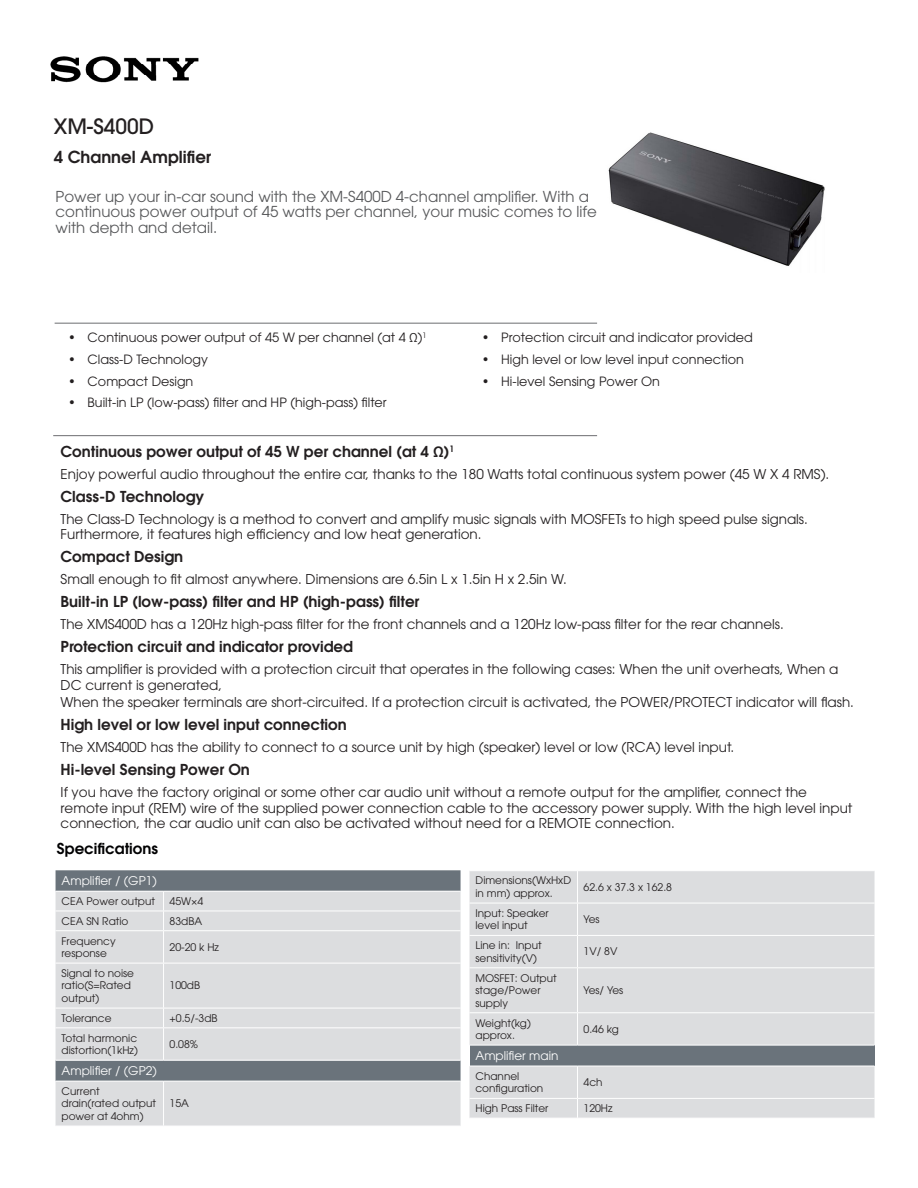
<style>
.page{position:relative;width:918px;height:1188px;background:#fff}
.page>*{position:absolute;margin:0;border:0;box-sizing:border-box;transform-origin:0 0}
.DI_Model_Number{font:500 21px "ITC Avant Garde Std";color:#231f20}
.KeyFeatureTableDescr{font:600 16.5px "ITC Avant Garde Std";color:#231f20}
.KeyFeatureTableHeade{font:600 15px "ITC Avant Garde Std";color:#231f20}
.CopyText{font:15px/15.3px "ITC Avant Garde Std";color:#57585a}
.t1{font:600 15px "ITC Avant Garde Std";color:#000002}
.KeyFeatureTableDescr-2{font:13.5px/15.3px "ITC Avant Garde Std";color:#231f20}
.t2{font:12.75px "ITC Avant Garde Std";color:#231f20}
._8ptWhiteFont{font:12px "ITC Avant Garde Std";color:#fff}
._7pointFont{font:10.5px/12.6px "ITC Avant Garde Std";color:#231f20}
</style>
<div class="page">
<img style="left:50px;top:56px;width:149px;height:27px">
<hr style="left:55px;top:323px;width:542px;height:1px;background:#6c6d70">
<svg style="left:56px;top:870px;width:405px;height:21px;background:#6e777e"></svg>
<svg style="left:56px;top:892px;width:405px;height:234px;background:#d2d4d6"></svg>
<hr style="left:56px;top:911px;width:108px;height:1px;background:#fff">
<hr style="left:164px;top:911px;width:297px;height:1px;background:#fff">
<svg style="left:163px;top:892px;width:1px;height:38px"></svg>
<hr style="left:56px;top:930px;width:108px;height:1px;background:#fff">
<hr style="left:164px;top:930px;width:297px;height:1px;background:#fff">
<hr style="left:163px;top:931px;width:1px;height:32px;background:#fff">
<hr style="left:56px;top:963px;width:108px;height:1px;background:#fff">
<hr style="left:164px;top:963px;width:297px;height:1px;background:#fff">
<hr style="left:163px;top:963px;width:1px;height:45px;background:#fff">
<hr style="left:56px;top:1008px;width:108px;height:1px;background:#fff">
<hr style="left:164px;top:1008px;width:297px;height:1px;background:#fff">
<svg style="left:163px;top:1009px;width:1px;height:18px"></svg>
<hr style="left:56px;top:1027px;width:108px;height:1px;background:#fff">
<hr style="left:164px;top:1027px;width:297px;height:1px;background:#fff">
<hr style="left:163px;top:1028px;width:1px;height:32px;background:#fff">
<hr style="left:56px;top:1060px;width:108px;height:1px;background:#fff">
<hr style="left:164px;top:1060px;width:297px;height:1px;background:#fff">
<hr style="left:56px;top:1081px;width:108px;height:1px;background:#fff">
<hr style="left:164px;top:1081px;width:297px;height:1px;background:#fff">
<hr style="left:163px;top:1081px;width:1px;height:45px;background:#fff">
<div style="left:470px;top:871px;width:405px;height:247px;background:#dcdddf"></div>
<div style="left:470px;top:1045px;width:405px;height:21px;background:#6a737b"></div>
<hr style="left:577px;top:871px;width:1px;height:32px;background:#fff">
<hr style="left:470px;top:903px;width:108px;height:1px;background:#fff">
<hr style="left:578px;top:903px;width:297px;height:1px;background:#fff">
<hr style="left:577px;top:903px;width:1px;height:32px;background:#fff">
<hr style="left:470px;top:935px;width:108px;height:1px;background:#fff">
<hr style="left:578px;top:935px;width:297px;height:1px;background:#fff">
<hr style="left:577px;top:936px;width:1px;height:31px;background:#fff">
<hr style="left:470px;top:967px;width:108px;height:1px;background:#fff">
<hr style="left:578px;top:967px;width:297px;height:1px;background:#fff">
<hr style="left:577px;top:968px;width:1px;height:44px;background:#fff">
<hr style="left:470px;top:1012px;width:108px;height:1px;background:#fff">
<hr style="left:578px;top:1012px;width:297px;height:1px;background:#fff">
<hr style="left:577px;top:1013px;width:1px;height:32px;background:#fff">
<hr style="left:470px;top:1045px;width:108px;height:1px;background:#fff">
<hr style="left:578px;top:1045px;width:297px;height:1px;background:#fff">
<hr style="left:470px;top:1066px;width:108px;height:1px;background:#fff">
<hr style="left:578px;top:1066px;width:297px;height:1px;background:#fff">
<hr style="left:577px;top:1066px;width:1px;height:32px;background:#fff">
<hr style="left:470px;top:1098px;width:108px;height:1px;background:#fff">
<hr style="left:578px;top:1098px;width:297px;height:1px;background:#fff">
<svg style="left:577px;top:1099px;width:1px;height:19px"></svg>
<hr style="left:53px;top:435px;width:544px;height:1px;background:#6c6d70">
<img style="left:608px;top:132px;width:217px;height:134px">
<p class="DI_Model_Number" style="left:54px;top:113px;width:102px">XM-S400D</p>
<p class="KeyFeatureTableDescr" style="left:54px;top:146px;width:159px">4 Channel Amplifier</p>
<p class="CopyText" style="left:56px;top:189px;width:543px">Power up your in-car sound with the XM-S400D 4-channel amplifier. With a continuous power output of 45 watts per channel, your music comes to life with depth and detail.</p>
<p class="t2" style="left:68px;top:330px;width:360px">• Continuous power output of 45 W per channel (at 4 Ω)<sup>1</sup></p>
<p class="t2" style="left:68px;top:351px;width:141px">• Class-D Technology</p>
<p class="t2" style="left:68px;top:373px;width:127px">• Compact Design</p>
<p class="t2" style="left:68px;top:395px;width:320px">• Built-in LP (low-pass) filter and HP (high-pass) filter</p>
<p class="t2" style="left:482px;top:330px;width:273px">• Protection circuit and indicator provided</p>
<p class="t2" style="left:482px;top:351px;width:264px">• High level or low level input connection</p>
<p class="t2" style="left:482px;top:373px;width:180px">• Hi-level Sensing Power On</p>
<p class="KeyFeatureTableHeade" style="left:61px;top:441px;width:395px">Continuous power output of 45 W per channel (at 4 Ω)<sup>1</sup></p>
<p class="KeyFeatureTableDescr-2" style="left:61px;top:466px;width:770px">Enjoy powerful audio throughout the entire car, thanks to the 180 Watts total continuous system power (45 W X 4 RMS).</p>
<p class="KeyFeatureTableHeade" style="left:61px;top:486px;width:145px">Class-D Technology</p>
<p class="KeyFeatureTableDescr-2" style="left:61px;top:511px;width:749px">The Class-D Technology is a method to convert and amplify music signals with MOSFETs to high speed pulse signals.<br>Furthermore, it features high efficiency and low heat generation.</p>
<p class="KeyFeatureTableHeade" style="left:61px;top:547px;width:124px">Compact Design</p>
<p class="KeyFeatureTableDescr-2" style="left:61px;top:571px;width:508px">Small enough to fit almost anywhere. Dimensions are 6.5in L x 1.5in H x 2.5in W.</p>
<p class="KeyFeatureTableHeade" style="left:61px;top:592px;width:360px">Built-in LP (low-pass) filter and HP (high-pass) filter</p>
<p class="KeyFeatureTableDescr-2" style="left:61px;top:616px;width:725px">The XMS400D has a 120Hz high-pass filter for the front channels and a 120Hz low-pass filter for the rear channels.</p>
<p class="KeyFeatureTableHeade" style="left:61px;top:637px;width:294px">Protection circuit and indicator provided</p>
<p class="KeyFeatureTableDescr-2" style="left:61px;top:662px;width:779px">This amplifier is provided with a protection circuit that operates in the following cases: When the unit overheats, When a<br>DC current is generated,</p>
<p class="KeyFeatureTableDescr-2" style="left:61px;top:694px;width:795px">When the speaker terminals are short-circuited. If a protection circuit is activated, the POWER/PROTECT indicator will flash.</p>
<p class="KeyFeatureTableHeade" style="left:61px;top:715px;width:288px">High level or low level input connection</p>
<p class="KeyFeatureTableDescr-2" style="left:61px;top:739px;width:675px">The XMS400D has the ability to connect to a source unit by high (speaker) level or low (RCA) level input.</p>
<p class="KeyFeatureTableHeade" style="left:61px;top:760px;width:191px">Hi-level Sensing Power On</p>
<p class="KeyFeatureTableDescr-2" style="left:61px;top:785px;width:793px">If you have the factory original or some other car audio unit without a remote output for the amplifier, connect the remote input (REM) wire of the supplied power connection cable to the accessory power supply. With the high level input connection, the car audio unit can also be activated without need for a REMOTE connection.</p>
<p class="t1" style="left:57px;top:839px;width:103px">Specifications</p>
<p class="_8ptWhiteFont" style="left:62px;top:873px;width:97px">Amplifier / (GP1)</p>
<p class="_7pointFont" style="left:62px;top:895px;width:95px">CEA Power output</p>
<p class="_7pointFont" style="left:170px;top:895px;width:35px">45W×4</p>
<p class="_7pointFont" style="left:62px;top:914px;width:68px">CEA SN Ratio</p>
<p class="_7pointFont" style="left:170px;top:914px;width:34px">83dBA</p>
<p class="_7pointFont" style="left:62px;top:934px;width:56px">Frequency response</p>
<p class="_7pointFont" style="left:170px;top:941px;width:51px">20-20 k Hz</p>
<p class="_7pointFont" style="left:62px;top:967px;width:74px">Signal to noise ratio(S=Rated output)</p>
<p class="_7pointFont" style="left:170px;top:979px;width:32px">100dB</p>
<p class="_7pointFont" style="left:62px;top:1012px;width:52px">Tolerance</p>
<p class="_7pointFont" style="left:170px;top:1012px;width:50px">+0.5/-3dB</p>
<p class="_7pointFont" style="left:62px;top:1031px;width:78px">Total harmonic distortion(1kHz)</p>
<p class="_7pointFont" style="left:170px;top:1038px;width:30px">0.08%</p>
<p class="_8ptWhiteFont" style="left:62px;top:1063px;width:97px">Amplifier / (GP2)</p>
<p class="_7pointFont" style="left:62px;top:1085px;width:96px">Current drain(rated output power at 4ohm)</p>
<p class="_7pointFont" style="left:170px;top:1097px;width:21px">15A</p>
<p class="_7pointFont" style="left:476px;top:874px;width:97px">Dimensions(WxHxD in mm) approx.</p>
<p class="_7pointFont" style="left:584px;top:880px;width:90px">62.6 x 37.3 x 162.8</p>
<p class="_7pointFont" style="left:476px;top:907px;width:75px">Input: Speaker level input</p>
<p class="_7pointFont" style="left:584px;top:913px;width:18px">Yes</p>
<p class="_7pointFont" style="left:476px;top:939px;width:68px">Line in: Input sensitivity(V)</p>
<p class="_7pointFont" style="left:584px;top:945px;width:35px">1V/ 8V</p>
<p class="_7pointFont" style="left:476px;top:971px;width:83px">MOSFET: Output stage/Power supply</p>
<p class="_7pointFont" style="left:584px;top:984px;width:41px">Yes/ Yes</p>
<p class="_7pointFont" style="left:476px;top:1016px;width:57px">Weight(kg) approx.</p>
<p class="_7pointFont" style="left:584px;top:1023px;width:37px">0.46 kg</p>
<p class="_8ptWhiteFont" style="left:476px;top:1048px;width:84px">Amplifier main</p>
<p class="_7pointFont" style="left:476px;top:1070px;width:69px">Channel configuration</p>
<p class="_7pointFont" style="left:584px;top:1076px;width:21px">4ch</p>
<p class="_7pointFont" style="left:476px;top:1102px;width:74px">High Pass Filter</p>
<p class="_7pointFont" style="left:584px;top:1102px;width:31px">120Hz</p>
</div>
